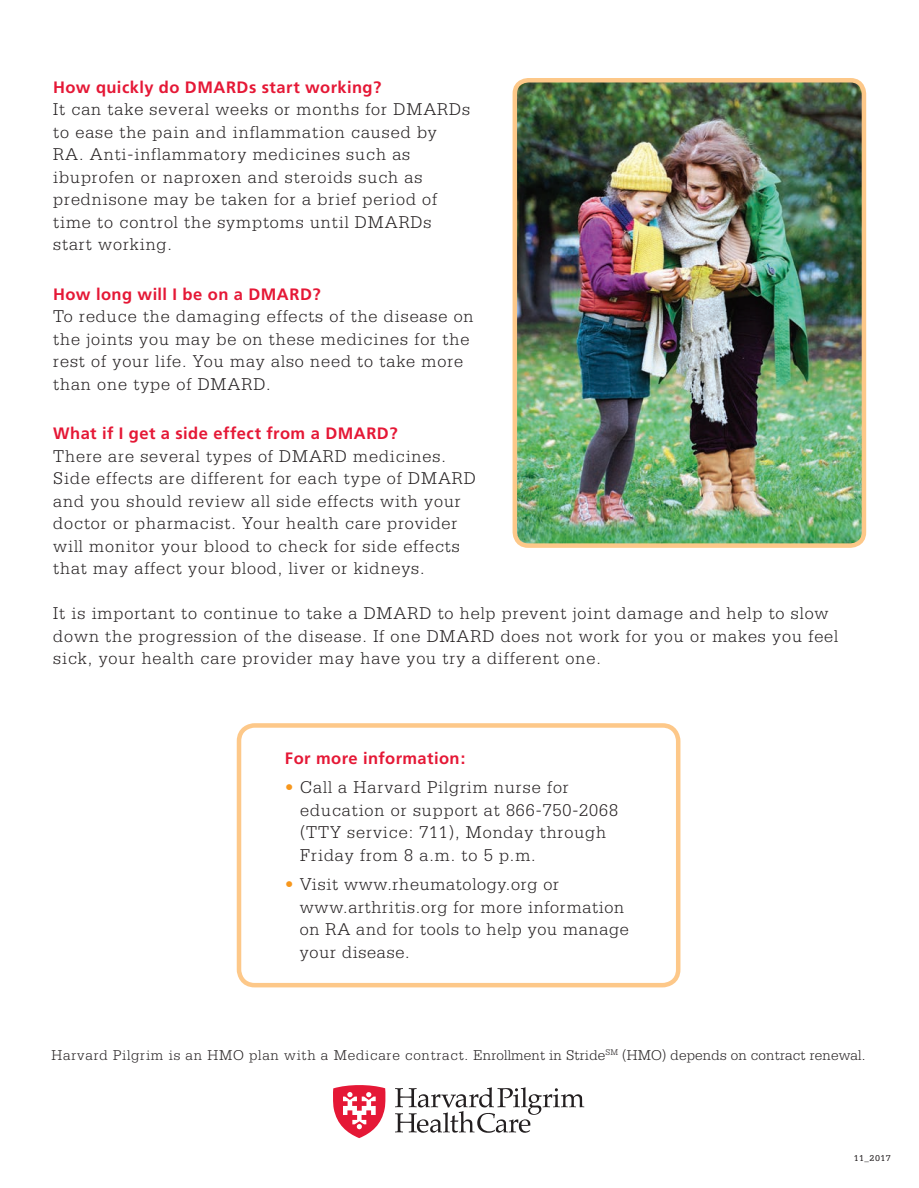
<style>
.page{position:relative;width:919px;height:1188px;background:#fff}
.page>*{position:absolute;margin:0;border:0;box-sizing:border-box;transform-origin:0 0}
.t1{font:300 18px/22.5px "Serifa";letter-spacing:.05em;color:#231f20}
.t2{font:700 16.5px "Frutiger";letter-spacing:.025em;color:#e51836}
.t3{font:300 15px "Serifa";letter-spacing:.01em;color:#231f20}
.t4{font:9px "Serifa";letter-spacing:.05em;color:#231f20}
.s1{color:#f7971d}
</style>
<div class="page">
<svg style="left:395px;top:1087px;width:189px;height:45px"></svg>
<svg style="left:333px;top:1085px;width:52px;height:53px"></svg>
<div style="left:237px;top:723px;width:443px;height:264px;border:4px solid #fdc889;border-radius:16px"></div>
<img style="left:517px;top:80px;width:346px;height:463px">
<div style="left:512px;top:78px;width:353px;height:470px;border:4px solid #fdc889;border-radius:14px"></div>
<p class="t2" style="left:53px;top:77px;width:329px">How quickly do DMARDs start working?</p>
<p class="t1" style="left:53px;top:98px;width:418px">It can take several weeks or months for DMARDs to ease the pain and inflammation caused by RA. Anti-inflammatory medicines such as ibuprofen or naproxen and steroids such as prednisone may be taken for a brief period of time to control the symptoms until DMARDs start working.</p>
<p class="t2" style="left:53px;top:284px;width:269px">How long will I be on a DMARD?</p>
<p class="t1" style="left:53px;top:305px;width:422px">To reduce the damaging effects of the disease on the joints you may be on these medicines for the rest of your life. You may also need to take more than one type of DMARD.</p>
<p class="t2" style="left:53px;top:424px;width:346px">What if I get a side effect from a DMARD?</p>
<p class="t1" style="left:53px;top:444px;width:424px">There are several types of DMARD medicines.<br>Side effects are different for each type of DMARD and you should review all side effects with your doctor or pharmacist. Your health care provider will monitor your blood to check for side effects that may affect your blood, liver or kidneys.</p>
<p class="t1" style="left:53px;top:602px;width:786px">It is important to continue to take a DMARD to help prevent joint damage and help to slow down the progression of the disease. If one DMARD does not work for you or makes you feel sick, your health care provider may have you try a different one.</p>
<p class="t2" style="left:285px;top:748px;width:182px">For more information:</p>
<p class="t1" style="left:300px;top:776px;width:319px;text-indent:-15px"><span class="s1">•</span> Call a Harvard Pilgrim nurse for education or support at 866-750-2068 (TTY service: 711), Monday through Friday from 8 a.m. to 5 p.m.</p>
<p class="t1" style="left:300px;top:872px;width:330px;text-indent:-15px"><span class="s1">•</span> Visit www.rheumatology.org or www.arthritis.org for more information on RA and for tools to help you manage your disease.</p>
<p class="t3" style="left:52px;top:1047px;width:815px">Harvard Pilgrim is an HMO plan with a Medicare contract. Enrollment in Stride<sup>SM</sup> (HMO) depends on contract renewal.</p>
<p class="t4" style="left:853px;top:1152px;width:39px">11_2017</p>
</div>
